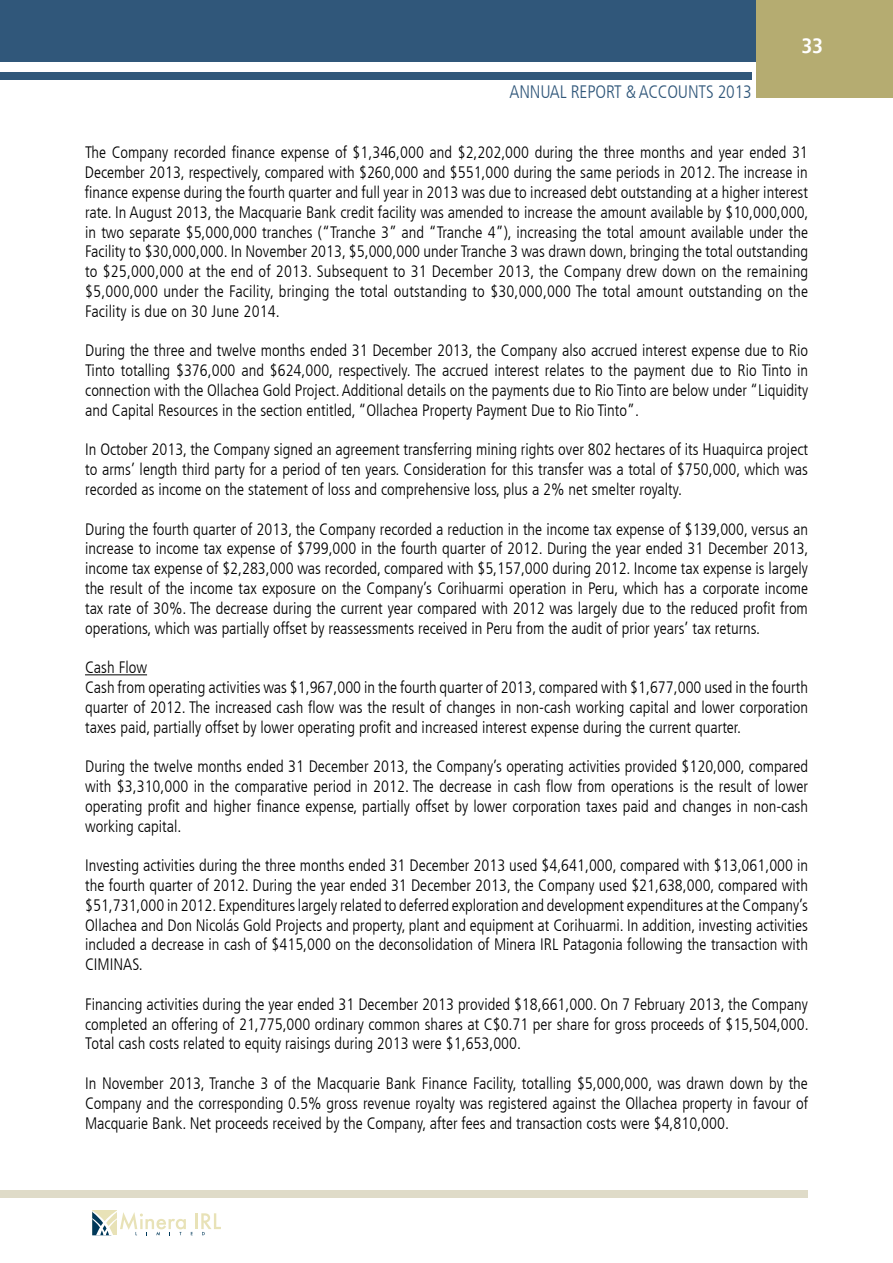
<style>
.page{position:relative;width:893px;height:1263px;background:#fff}
.page>*{position:absolute;margin:0;border:0;box-sizing:border-box;transform-origin:0 0}
.t1{font:700 condensed 21px "Frutiger LT";color:#fff}
.t2{font:300 condensed 18px "Frutiger LT";letter-spacing:-.01em;color:#30577a}
.t3{font:300 condensed 16.5px/19.8px "Frutiger LT";color:#000;text-align:justify}
</style>
<div class="page">
<div style="left:0;top:0;width:893px;height:62px;background:#30577a"></div>
<div style="left:757px;top:0;width:136px;height:98px;background:#b5ac71"></div>
<svg style="left:92px;top:1210px;width:129px;height:25px"></svg>
<div style="left:0;top:72px;width:751px;height:8px;background:#30577a"></div>
<div style="left:0;top:1190px;width:808px;height:7px;background:#dfdbc8"></div>
<hr style="left:85px;top:674px;width:62px;height:1px;background:#000">
<p class="t2" style="left:510px;top:81px;width:244px">ANNUAL REPORT &amp; ACCOUNTS 2013</p>
<p class="t1" style="left:801px;top:33px;width:23px">33</p>
<p class="t3" style="left:85px;top:143px;width:725px">The Company recorded finance expense of $1,346,000 and $2,202,000 during the three months and year ended 31<br>December 2013, respectively, compared with $260,000 and $551,000 during the same periods in 2012. The increase in finance expense during the fourth quarter and full year in 2013 was due to increased debt outstanding at a higher interest rate. In August 2013, the Macquarie Bank credit facility was amended to increase the amount available by $10,000,000, in two separate $5,000,000 tranches (“Tranche 3” and “Tranche 4”), increasing the total amount available under the Facility to $30,000,000. In November 2013, $5,000,000 under Tranche 3 was drawn down, bringing the total outstanding to $25,000,000 at the end of 2013. Subsequent to 31 December 2013, the Company drew down on the remaining $5,000,000 under the Facility, bringing the total outstanding to $30,000,000 The total amount outstanding on the Facility is due on 30 June 2014.</p>
<p class="t3" style="left:85px;top:341px;width:724px">During the three and twelve months ended 31 December 2013, the Company also accrued interest expense due to Rio Tinto totalling $376,000 and $624,000, respectively. The accrued interest relates to the payment due to Rio Tinto in connection with the Ollachea Gold Project.Additional details on the payments due to Rio Tinto are below under “Liquidity and Capital Resources in the section entitled, “Ollachea Property Payment Due to Rio Tinto”.</p>
<p class="t3" style="left:85px;top:440px;width:724px">In October 2013, the Company signed an agreement transferring mining rights over 802 hectares of its Huaquirca project to arms’ length third party for a period of ten years. Consideration for this transfer was a total of $750,000, which was recorded as income on the statement of loss and comprehensive loss, plus a 2% net smelter royalty.</p>
<p class="t3" style="left:85px;top:519px;width:725px">During the fourth quarter of 2013, the Company recorded a reduction in the income tax expense of $139,000, versus an increase to income tax expense of $799,000 in the fourth quarter of 2012. During the year ended 31 December 2013, income tax expense of $2,283,000 was recorded, compared with $5,157,000 during 2012. Income tax expense is largely the result of the income tax exposure on the Company’s Corihuarmi operation in Peru, which has a corporate income tax rate of 30%. The decrease during the current year compared with 2012 was largely due to the reduced profit from operations, which was partially offset by reassessments received in Peru from the audit of prior years’ tax returns.</p>
<p class="t3" style="left:85px;top:658px;width:724px;text-align:left">Cash Flow<br>Cash from operating activities was $1,967,000 in the fourth quarter of 2013,compared with $1,677,000 used in the fourth quarter of 2012. The increased cash flow was the result of changes in non-cash working capital and lower corporation taxes paid, partially offset by lower operating profit and increased interest expense during the current quarter.</p>
<p class="t3" style="left:85px;top:757px;width:724px">During the twelve months ended 31 December 2013, the Company’s operating activities provided $120,000, compared with $3,310,000 in the comparative period in 2012. The decrease in cash flow from operations is the result of lower operating profit and higher finance expense, partially offset by lower corporation taxes paid and changes in non-cash working capital.</p>
<p class="t3" style="left:85px;top:856px;width:724px">Investing activities during the three months ended 31 December 2013 used $4,641,000, compared with $13,061,000 in the fourth quarter of 2012. During the year ended 31 December 2013, the Company used $21,638,000, compared with $51,731,000 in 2012. Expenditures largely related to deferred exploration and development expenditures at the Company’s Ollachea and Don Nicolás Gold Projects and property, plant and equipment at Corihuarmi. In addition, investing activities included a decrease in cash of $415,000 on the deconsolidation of Minera IRL Patagonia following the transaction with CIMINAS.</p>
<p class="t3" style="left:85px;top:994px;width:725px">Financing activities during the year ended 31 December 2013 provided $18,661,000. On 7 February 2013, the Company completed an offering of 21,775,000 ordinary common shares at C$0.71 per share for gross proceeds of $15,504,000.<br>Total cash costs related to equity raisings during 2013 were $1,653,000.</p>
<p class="t3" style="left:85px;top:1074px;width:724px">In November 2013, Tranche 3 of the Macquarie Bank Finance Facility, totalling $5,000,000, was drawn down by the Company and the corresponding 0.5% gross revenue royalty was registered against the Ollachea property in favour of Macquarie Bank. Net proceeds received by the Company, after fees and transaction costs were $4,810,000.</p>
</div>
